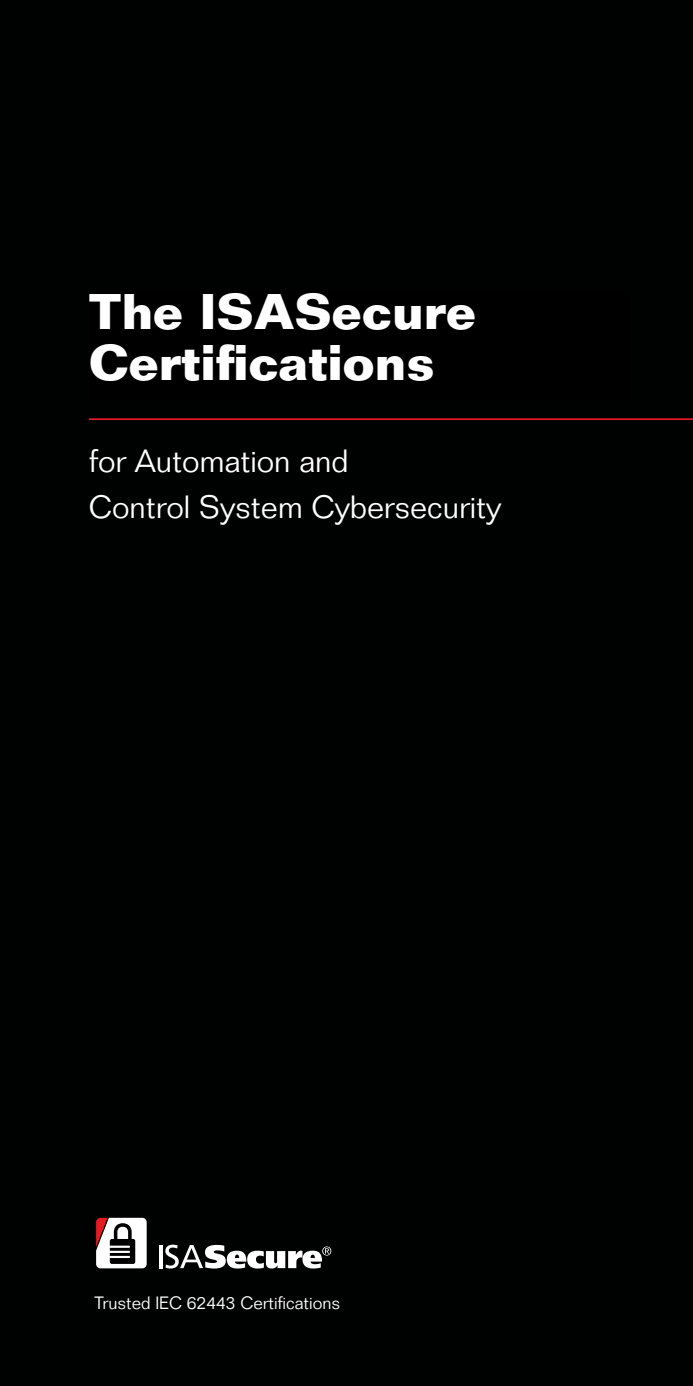
<style>
.page{position:relative;width:693px;height:1386px;background:#000101}
.page>*{position:absolute;margin:0;border:0;box-sizing:border-box;transform-origin:0 0}
.t1{font:700 49px/50.8px "Folio";color:#fff}
.t2{font:300 31.5px/45.5px "Folio";color:#fff}
.t3{font:300 17.5px "Folio";color:#fff}
</style>
<div class="page">
<hr style="left:159px;top:1245px;width:3px;height:23px;background:#fff">
<svg style="left:96px;top:1217px;width:51px;height:51px"></svg>
<svg style="left:165px;top:1245px;width:166px;height:24px"></svg>
<hr style="left:89px;top:418px;width:604px;height:2px;background:#e31b23">
<h1 class="t1" style="left:89px;top:286px;width:389px">The ISASecure<br>Certifications</h1>
<p class="t2" style="left:89px;top:438px;width:414px">for Automation and<br>Control System Cybersecurity</p>
<p class="t3" style="left:94px;top:1292px;width:247px">Trusted IEC 62443 Certifications</p>
</div>
